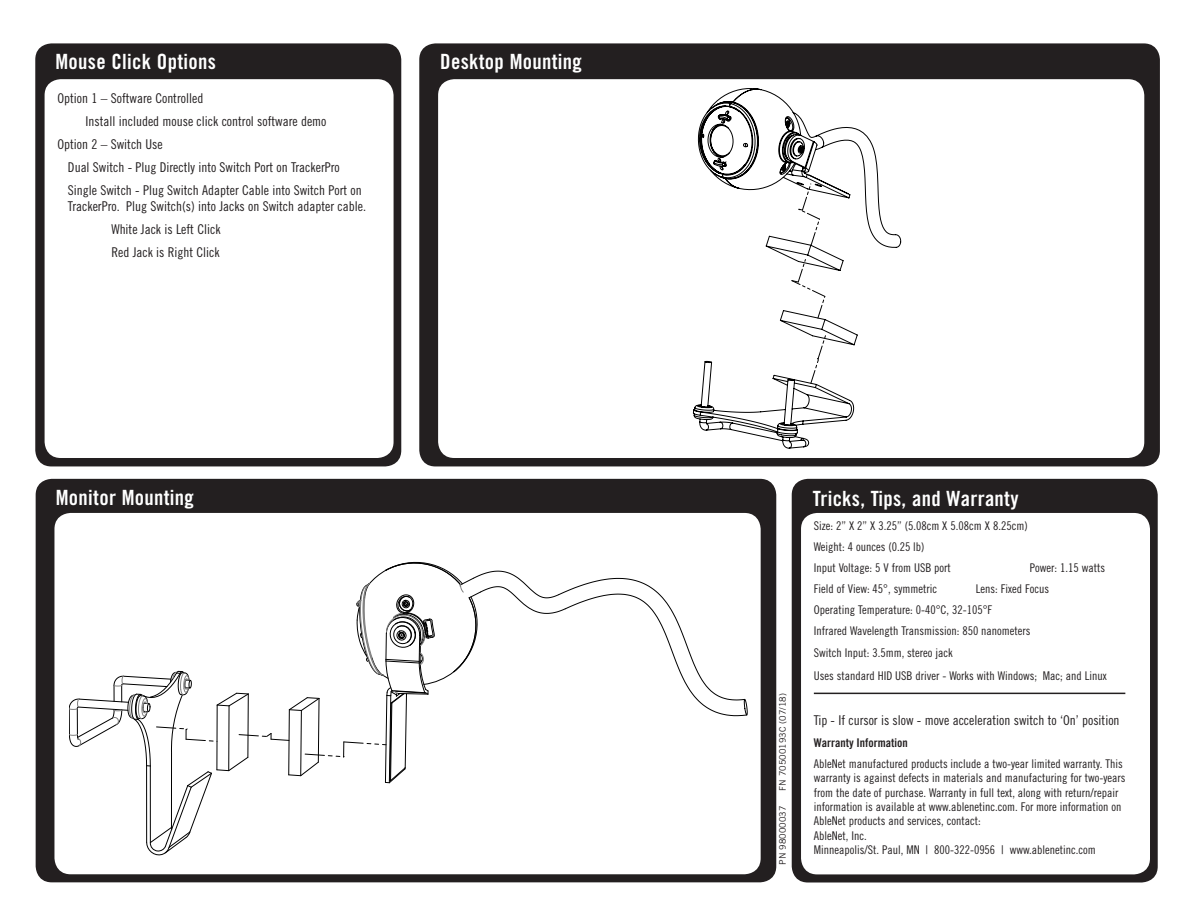
<style>
.page{position:relative;width:1188px;height:918px;background:#fff}
.page>*{position:absolute;margin:0;border:0;box-sizing:border-box;transform-origin:0 0}
.t1{font:21px "Trade Gothic LT Std Bd Cn 20";letter-spacing:.015em;color:#fff}
.t2{font:13.5px/16.2px "Trade Gothic LT Std Cn 18";color:#231f20}
.t3{font:12px/14.4px "Trade Gothic LT Std Cn 18";color:#231f20}
.t4{font:12px "Trade Gothic LT Std Bd Cn 20";color:#231f20}
.t5{font:9px "Trade Gothic LT Std";color:#231f20}
</style>
<div class="page">
<div style="left:35px;top:43px;width:366px;height:423px;background:#231f20;border-radius:16px"></div>
<div style="left:45px;top:79px;width:349px;height:379px;background:#fff;border-radius:16px"></div>
<div style="left:419px;top:43px;width:741px;height:423px;background:#231f20;border-radius:16px"></div>
<div style="left:438px;top:79px;width:706px;height:379px;background:#fff;border-radius:16px"></div>
<div style="left:36px;top:479px;width:740px;height:403px;background:#231f20;border-radius:16px"></div>
<div style="left:54px;top:513px;width:707px;height:361px;background:#fff;border-radius:16px"></div>
<div style="left:792px;top:479px;width:366px;height:404px;background:#231f20;border-radius:16px"></div>
<div style="left:801px;top:513px;width:349px;height:361px;background:#fff;border-radius:16px"></div>
<svg style="left:693px;top:88px;width:208px;height:361px"></svg>
<svg style="left:810px;top:335px;width:16px;height:49px"></svg>
<svg style="left:791px;top:259px;width:34px;height:60px"></svg>
<svg style="left:798px;top:183px;width:22px;height:63px"></svg>
<svg style="left:69px;top:561px;width:679px;height:294px"></svg>
<hr style="left:814px;top:693px;width:311px;height:1px;background:#231f20">
<p class="t1" style="left:55px;top:49px;width:162px">Mouse Click Options</p>
<p class="t1" style="left:440px;top:49px;width:143px">Desktop Mounting</p>
<p class="t2" style="left:57px;top:90px;width:147px">Option 1 – Software Controlled</p>
<p class="t2" style="left:86px;top:113px;width:242px">Install included mouse click control software demo</p>
<p class="t2" style="left:57px;top:136px;width:107px">Option 2 – Switch Use</p>
<p class="t2" style="left:68px;top:159px;width:273px">Dual Switch - Plug Directly into Switch Port on TrackerPro</p>
<p class="t2" style="left:68px;top:182px;width:300px">Single Switch - Plug Switch Adapter Cable into Switch Port on<br>TrackerPro. Plug Switch(s) into Jacks on Switch adapter cable.</p>
<p class="t2" style="left:111px;top:221px;width:111px">White Jack is Left Click</p>
<p class="t2" style="left:111px;top:244px;width:110px">Red Jack is Right Click</p>
<p class="t1" style="left:56px;top:485px;width:140px">Monitor Mounting</p>
<p class="t1" style="left:813px;top:485px;width:207px">Tricks, Tips, and Warranty</p>
<p class="t3" style="left:814px;top:518px;width:215px">Size: 2” X 2” X 3.25” (5.08cm X 5.08cm X 8.25cm)</p>
<p class="t3" style="left:814px;top:539px;width:112px">Weight: 4 ounces (0.25 lb)</p>
<p class="t3" style="left:814px;top:560px;width:139px">Input Voltage: 5 V from USB port</p>
<p class="t3" style="left:1030px;top:560px;width:77px">Power: 1.15 watts</p>
<p class="t3" style="left:814px;top:582px;width:125px">Field of View: 45°, symmetric</p>
<p class="t3" style="left:976px;top:582px;width:75px">Lens: Fixed Focus</p>
<p class="t3" style="left:814px;top:603px;width:180px">Operating Temperature: 0-40°C, 32-105°F</p>
<p class="t3" style="left:814px;top:624px;width:218px">Infrared Wavelength Transmission: 850 nanometers</p>
<p class="t3" style="left:814px;top:645px;width:141px">Switch Input: 3.5mm, stereo jack</p>
<p class="t3" style="left:814px;top:668px;width:294px">Uses standard HID USB driver - Works with Windows; Mac; and Linux</p>
<p class="t2" style="left:814px;top:712px;width:307px">Tip - If cursor is slow - move acceleration switch to ‘On’ position</p>
<p class="t4" style="left:814px;top:735px;width:95px">Warranty Information</p>
<p class="t3" style="left:814px;top:756px;width:313px">AbleNet manufactured products include a two-year limited warranty. This warranty is against defects in materials and manufacturing for two-years from the date of purchase. Warranty in full text, along with return/repair information is available at www.ablenetinc.com. For more information on AbleNet products and services, contact:</p>
<p class="t3" style="left:814px;top:828px;width:54px">AbleNet, Inc.</p>
<p class="t3" style="left:814px;top:843px;width:284px">Minneapolis/St. Paul, MN | 800-322-0956 | www.ablenetinc.com</p>
<p class="t5" style="left:777px;top:791px;width:99px;rotate:-90deg">FN 70500193C (07/18)</p>
<p class="t5" style="left:777px;top:865px;width:61px;rotate:-90deg">PN 98000037</p>
</div>
